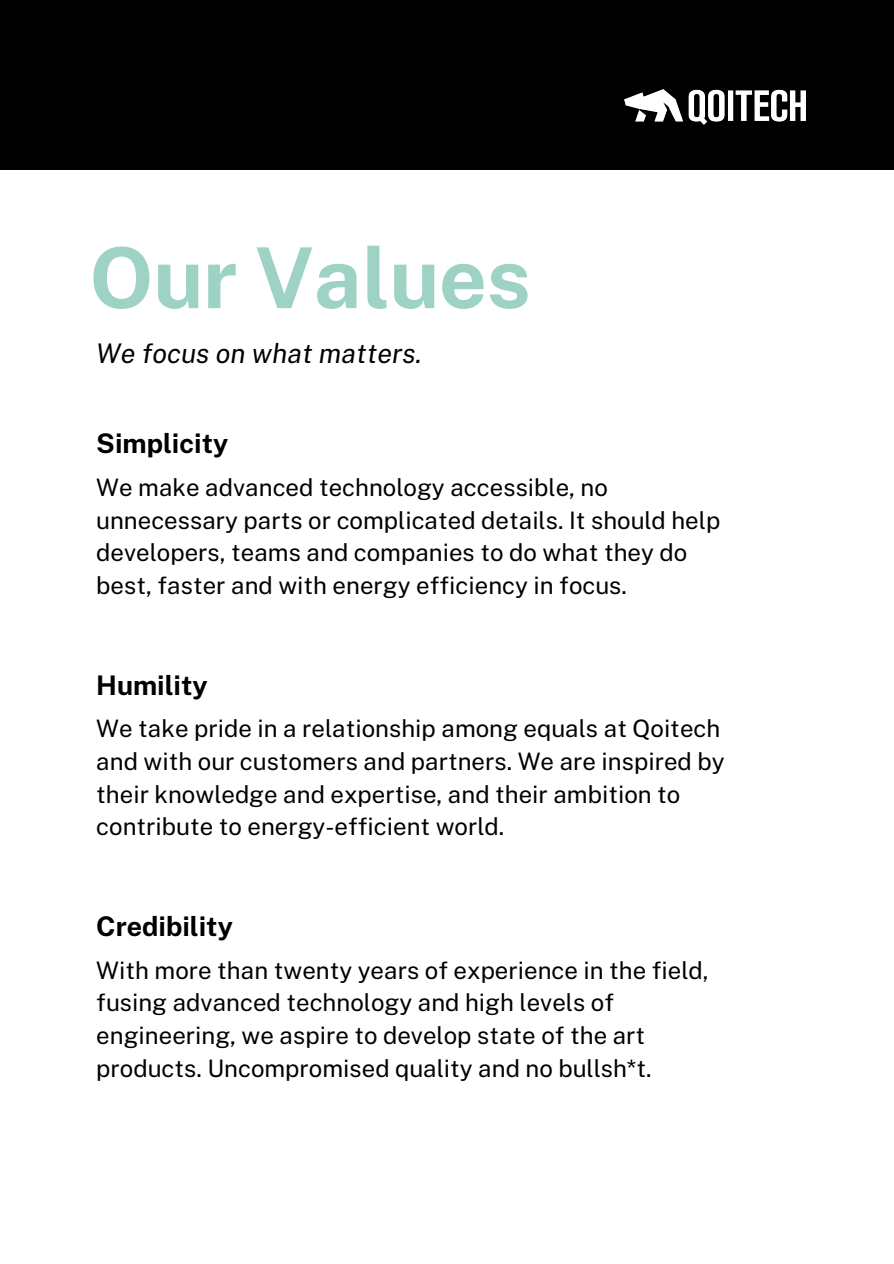
<style>
.page{position:relative;width:894px;height:1264px;background:#fff}
.page>*{position:absolute;margin:0;border:0;box-sizing:border-box;transform-origin:0 0}
.t1{font:700 84px "Public Sans";color:#9ed2c5}
.t2{font:700 27px "Public Sans";color:#000}
.t3{font:italic 27px "Public Sans";color:#000}
.t4{font:24px/32.7px "Public Sans";color:#000}
</style>
<div class="page">
<div style="left:0;top:0;width:893px;height:169px;background:#000"></div>
<img style="left:624px;top:89px;width:180px;height:35px">
<h1 class="t1" style="left:89px;top:228px;width:443px">Our Values</h1>
<p class="t3" style="left:96px;top:337px;width:327px">We focus on what matters.</p>
<p class="t2" style="left:96px;top:427px;width:133px">Simplicity</p>
<p class="t4" style="left:96px;top:471px;width:625px">We make advanced technology accessible, no unnecessary parts or complicated details. It should help developers, teams and companies to do what they do best, faster and with energy efficiency in focus.</p>
<p class="t2" style="left:96px;top:669px;width:113px">Humility</p>
<p class="t4" style="left:96px;top:712px;width:629px">We take pride in a relationship among equals at Qoitech and with our customers and partners. We are inspired by their knowledge and expertise, and their ambition to contribute to energy-efficient world.</p>
<p class="t2" style="left:96px;top:910px;width:138px">Credibility</p>
<p class="t4" style="left:96px;top:953px;width:613px">With more than twenty years of experience in the field, fusing advanced technology and high levels of engineering, we aspire to develop state of the art products. Uncompromised quality and no bullsh*t.</p>
</div>
